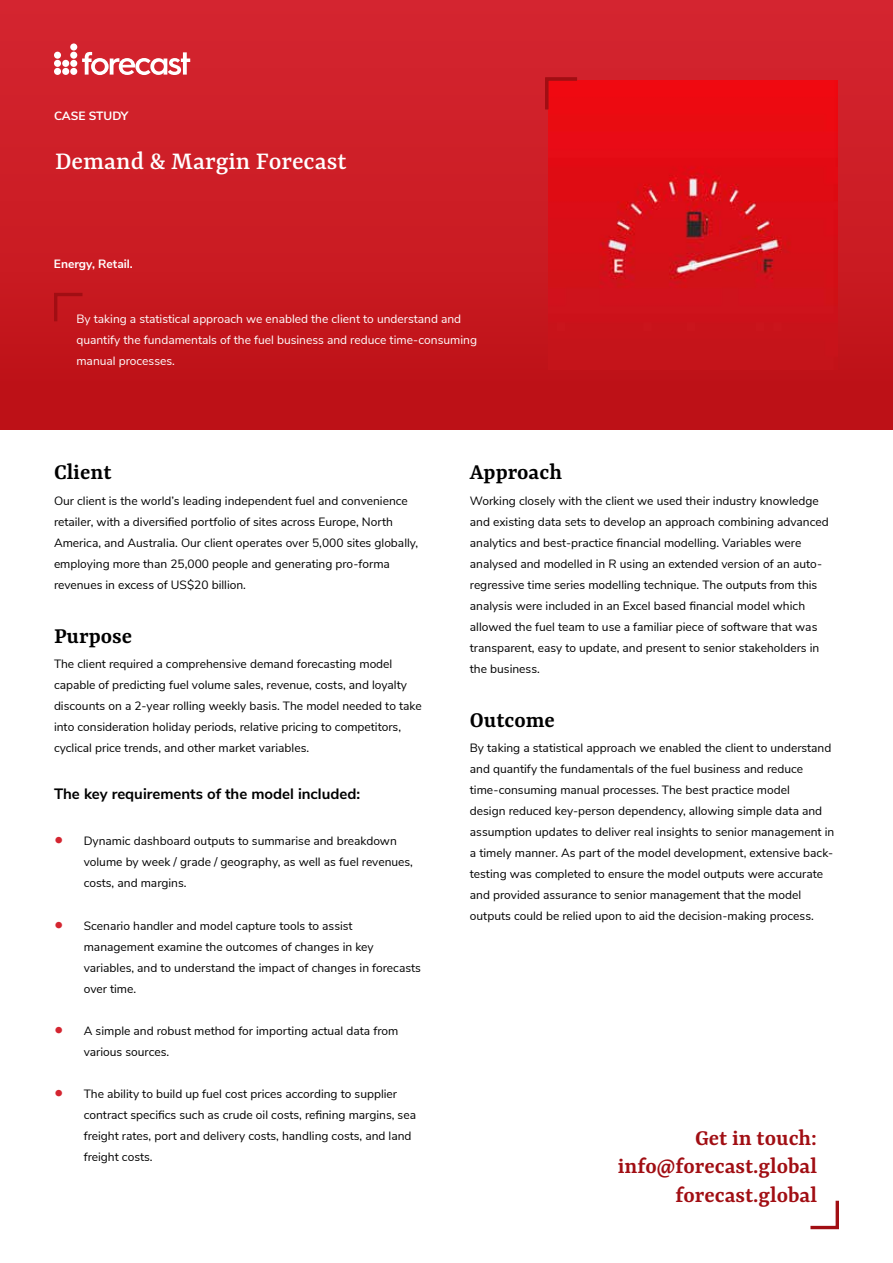
<style>
.page{position:relative;width:893px;height:1263px;background:#fff}
.page>*{position:absolute;margin:0;border:0;box-sizing:border-box;transform-origin:0 0}
.t1{font:500 27px "Rasa";color:#fff}
.t2{font:600 24px/28.8px "Rasa";color:#a10e13;text-align:right}
.t3{font:600 24px "Rasa";color:#000}
.t4{font:700 15px "Nunito Sans";color:#000}
.t5{font:12px/21px "Nunito Sans";color:#000}
.t6{font:12px/21px "Nunito Sans";color:#fff}
.t7{font:700 12px "Nunito Sans";color:#fff}
.s1{font-size:18px;color:#d42530}
</style>
<div class="page">
<div style="left:0;top:0;width:893px;height:429px;background:linear-gradient(to right,#ca1c24,#ca1b24)"></div>
<svg style="left:82px;top:52px;width:108px;height:23px"></svg>
<div style="left:54px;top:68px;width:7px;height:7px;background:#fff;border-radius:50%"></div>
<div style="left:54px;top:52px;width:7px;height:7px;background:#fff;border-radius:50%"></div>
<div style="left:54px;top:60px;width:7px;height:7px;background:#fff;border-radius:50%"></div>
<div style="left:62px;top:60px;width:7px;height:7px;background:#fff;border-radius:50%"></div>
<div style="left:62px;top:68px;width:7px;height:7px;background:#fff;border-radius:50%"></div>
<div style="left:70px;top:43px;width:7px;height:8px;background:#fff;border-radius:50%"></div>
<div style="left:70px;top:52px;width:7px;height:7px;background:#fff;border-radius:50%"></div>
<div style="left:70px;top:60px;width:7px;height:7px;background:#fff;border-radius:50%"></div>
<div style="left:70px;top:68px;width:7px;height:7px;background:#fff;border-radius:50%"></div>
<svg style="left:52px;top:291px;width:34px;height:34px"></svg>
<svg style="left:810px;top:1200px;width:29px;height:30px"></svg>
<img style="left:549px;top:81px;width:289px;height:289px">
<svg style="left:543px;top:76px;width:37px;height:37px"></svg>
<p class="t7" style="left:54px;top:107px;width:76px">CASE STUDY</p>
<h1 class="t1" style="left:55px;top:145px;width:293px">Demand &amp; Margin Forecast</h1>
<p class="t7" style="left:54px;top:255px;width:80px">Energy, Retail.</p>
<p class="t6" style="left:76px;top:308px;width:402px">By taking a statistical approach we enabled the client to understand and quantify the fundamentals of the fuel business and reduce time-consuming manual processes.</p>
<h2 class="t3" style="left:54px;top:458px;width:59px">Client</h2>
<p class="t5" style="left:54px;top:489px;width:366px">Our client is the world’s leading independent fuel and convenience retailer, with a diversified portfolio of sites across Europe, North America, and Australia. Our client operates over 5,000 sites globally, employing more than 25,000 people and generating pro-forma revenues in excess of US$20 billion.</p>
<h2 class="t3" style="left:54px;top:621px;width:80px">Purpose</h2>
<p class="t5" style="left:54px;top:653px;width:369px">The client required a comprehensive demand forecasting model capable of predicting fuel volume sales, revenue, costs, and loyalty discounts on a 2-year rolling weekly basis. The model needed to take into consideration holiday periods, relative pricing to competitors, cyclical price trends, and other market variables.</p>
<p class="t4" style="left:54px;top:783px;width:308px">The key requirements of the model included:</p>
<p class="t5" style="left:84px;top:830px;width:331px;text-indent:-30px"><span class="s1">•</span> Dynamic dashboard outputs to summarise and breakdown volume by week / grade / geography, as well as fuel revenues, costs, and margins.</p>
<p class="t5" style="left:84px;top:914px;width:339px;text-indent:-30px"><span class="s1">•</span> Scenario handler and model capture tools to assist management examine the outcomes of changes in key variables, and to understand the impact of changes in forecasts over time.</p>
<p class="t5" style="left:84px;top:1019px;width:316px;text-indent:-30px"><span class="s1">•</span> A simple and robust method for importing actual data from various sources.</p>
<p class="t5" style="left:84px;top:1083px;width:334px;text-indent:-30px"><span class="s1">•</span> The ability to build up fuel cost prices according to supplier contract specifics such as crude oil costs, refining margins, sea freight rates, port and delivery costs, handling costs, and land freight costs.</p>
<h2 class="t3" style="left:470px;top:458px;width:94px">Approach</h2>
<p class="t5" style="left:470px;top:489px;width:360px">Working closely with the client we used their industry knowledge and existing data sets to develop an approach combining advanced analytics and best-practice financial modelling. Variables were analysed and modelled in R using an extended version of an auto&shy;regressive time series modelling technique. The outputs from this analysis were included in an Excel based financial model which allowed the fuel team to use a familiar piece of software that was transparent, easy to update, and present to senior stakeholders in the business.</p>
<h2 class="t3" style="left:470px;top:705px;width:87px">Outcome</h2>
<p class="t5" style="left:470px;top:737px;width:366px">By taking a statistical approach we enabled the client to understand and quantify the fundamentals of the fuel business and reduce time-consuming manual processes. The best practice model<br>design reduced key-person dependency, allowing simple data and assumption updates to deliver real insights to senior management in a timely manner. As part of the model development, extensive back&shy;testing was completed to ensure the model outputs were accurate and provided assurance to senior management that the model outputs could be relied upon to aid the decision-making process.</p>
<h2 class="t2" style="left:618px;top:1124px;width:201px">Get in touch: info@forecast.global forecast.global</h2>
</div>
